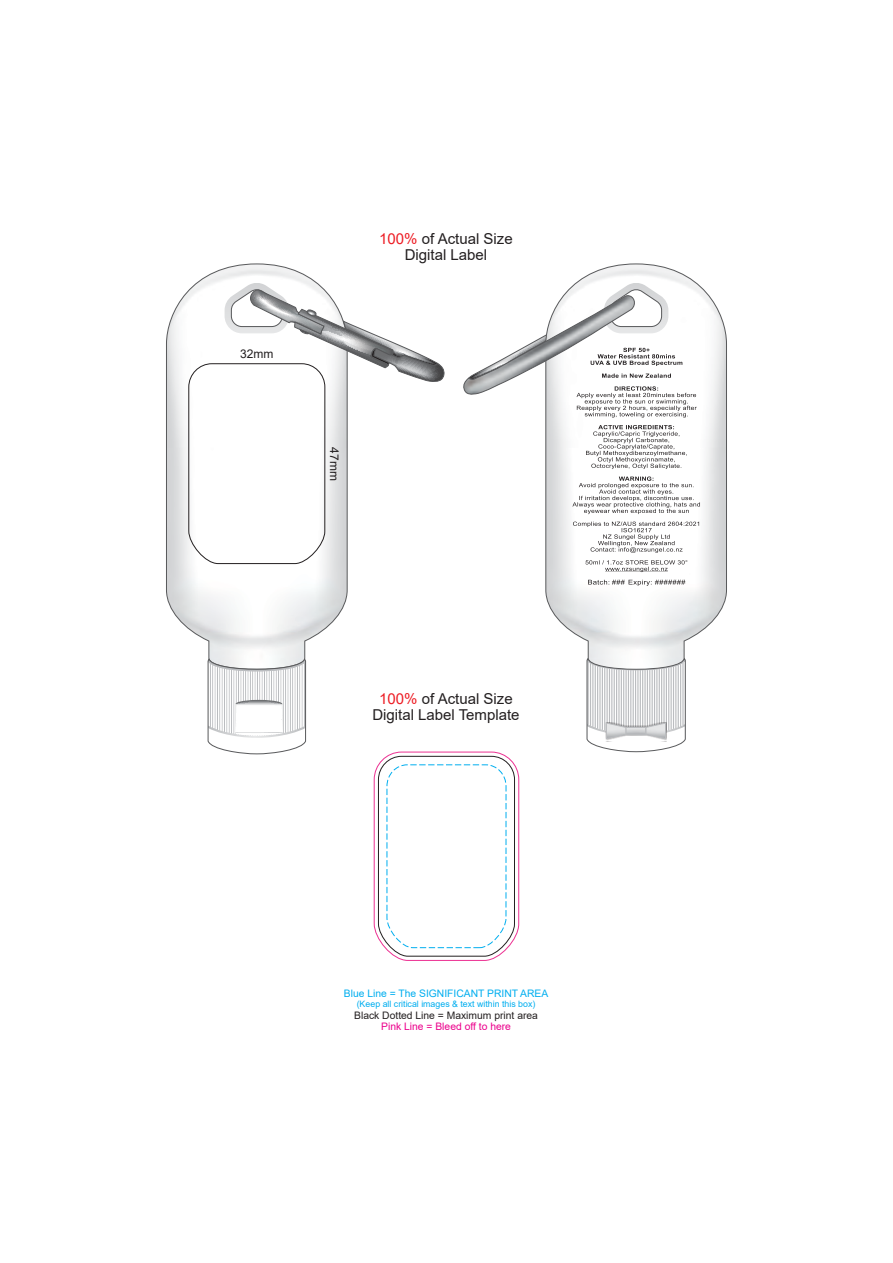
<style>
.page{position:relative;width:893px;height:1263px;background:#fff}
.page>*{position:absolute;margin:0;border:0;box-sizing:border-box;transform-origin:0 0}
.t1{font:15px/16.8px "Arial";color:#231f20;text-align:center}
.t2{font:12px "Arial";color:#231f20}
.t3{font:10.35px "Arial";color:#00aeef}
.t4{font:10.35px "Arial";color:#231f20}
.t5{font:10.35px "Arial";color:#ec008c}
.t6{font:8.85px "Arial";color:#00aeef}
.s1{color:#ed1c24}
</style>
<div class="page">
<svg style="left:374px;top:751px;width:145px;height:210px"></svg>
<svg style="left:166px;top:263px;width:182px;height:407px"></svg>
<svg style="left:207px;top:658px;width:99px;height:97px"></svg>
<svg style="left:586px;top:670px;width:100px;height:82px"></svg>
<svg style="left:545px;top:263px;width:182px;height:407px"></svg>
<svg style="left:463px;top:282px;width:237px;height:304px"></svg>
<svg style="left:188px;top:282px;width:257px;height:282px"></svg>
<p class="t2" style="left:240px;top:345px;width:35px">32mm</p>
<p class="t1" style="left:379px;top:230px;width:135px"><span class="s1">100%</span> of Actual Size<br>Digital Label</p>
<p class="t2" style="left:343px;top:447px;width:35px;rotate:90deg">47mm</p>
<p class="t1" style="left:372px;top:690px;width:149px"><span class="s1">100%</span> of Actual Size<br>Digital Label Template</p>
<p class="t3" style="left:344px;top:986px;width:206px">Blue Line = The SIGNIFICANT PRINT AREA</p>
<p class="t6" style="left:357px;top:998px;width:180px">(Keep all critical images &amp; text within this box)</p>
<p class="t4" style="left:354px;top:1008px;width:185px">Black Dotted Line = Maximum print area</p>
<p class="t5" style="left:381px;top:1019px;width:131px">Pink Line = Bleed off to here</p>
</div>
